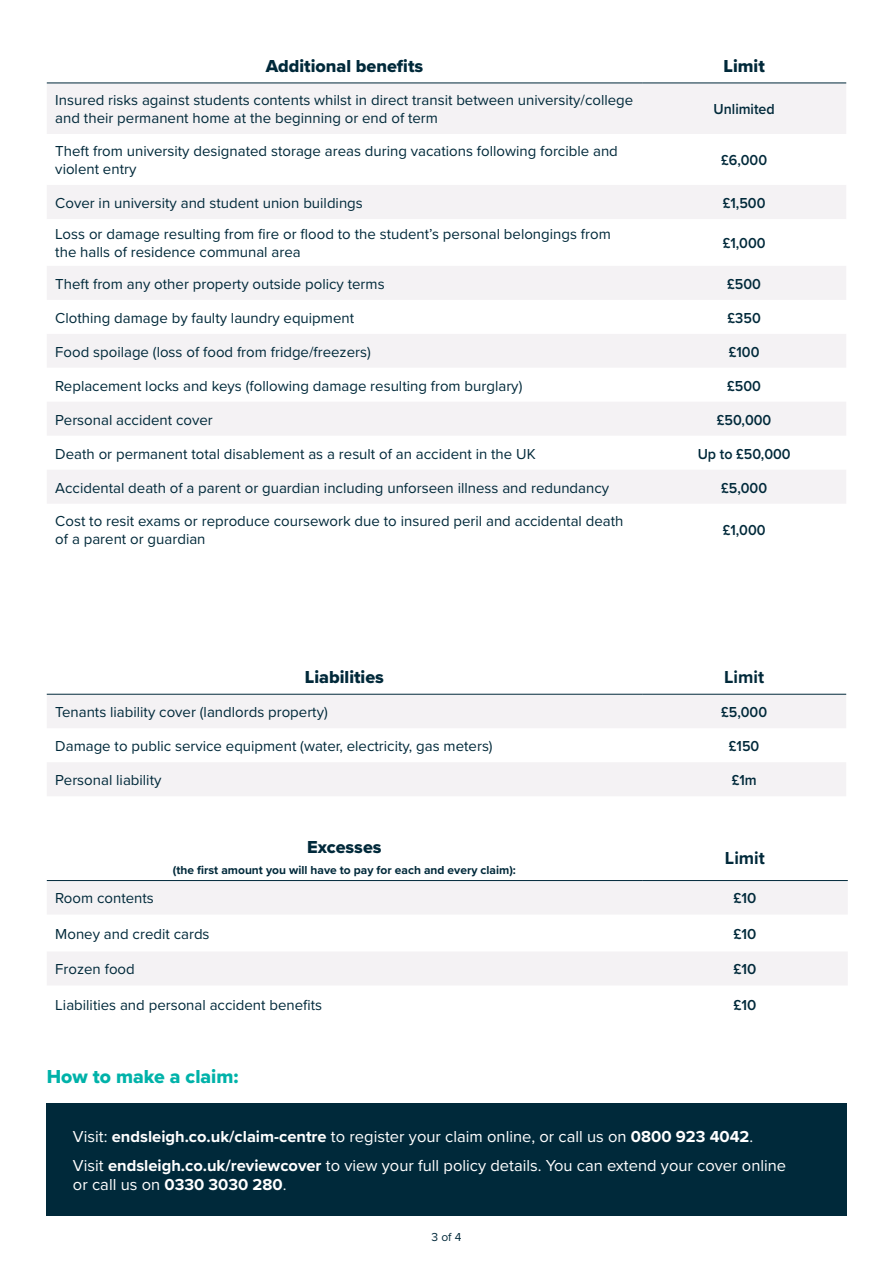
<style>
.page{position:relative;width:893px;height:1263px;background:#fff}
.page>*{position:absolute;margin:0;border:0;box-sizing:border-box;transform-origin:0 0}
.t1{font:19.5px "Proxima Nova Extrabld";color:#00b2a9}
.Table_-_Header{font:18px "Proxima Nova Extrabld";color:#00293a}
.Table_-_Header-2{font:700 18px "Proxima Nova";color:#00293a}
.t2{font:16.5px/19.8px "Proxima Nova";color:#fff}
.Table_-_content{font:15px/18px "Proxima Nova";color:#00293a}
.Table_-_Cost_coloumn{font:600 15px "Proxima Nova";color:#00293a;scale:.95 1}
.Table_-_Cost_coloumn-2{font:600 15px "Proxima Nova";color:#00293a}
.Table_-_Header-3{font:700 12px "Proxima Nova";color:#00293a}
.t3{font:12px "Proxima Nova";color:#00293a}
.s1{font-weight:700}
</style>
<div class="page">
<svg style="left:47px;top:84px;width:799px;height:419px;fill:#f4f2f4"></svg>
<hr style="left:47px;top:83px;width:595px;height:1px;background:#00293a">
<hr style="left:642px;top:83px;width:204px;height:1px;background:#00293a">
<svg style="left:47px;top:695px;width:799px;height:101px;fill:#f4f2f4"></svg>
<hr style="left:47px;top:694px;width:595px;height:1px;background:#00293a">
<hr style="left:642px;top:694px;width:204px;height:1px;background:#00293a">
<svg style="left:47px;top:881px;width:801px;height:104px;fill:#f4f2f4"></svg>
<hr style="left:47px;top:880px;width:595px;height:1px;background:#00293a">
<hr style="left:642px;top:880px;width:206px;height:1px;background:#00293a">
<div style="left:46px;top:1103px;width:800px;height:113px;background:#00293a"></div>
<p class="Table_-_Header" style="left:266px;top:53px;width:159px">Additional benefits</p>
<p class="Table_-_Header" style="left:723px;top:53px;width:43px">Limit</p>
<p class="Table_-_content" style="left:55px;top:91px;width:579px">Insured risks against students contents whilst in direct transit between university/college and their permanent home at the beginning or end of term</p>
<p class="Table_-_Cost_coloumn" style="left:714px;top:98px;width:66px">Unlimited</p>
<p class="Table_-_content" style="left:55px;top:142px;width:564px">Theft from university designated storage areas during vacations following forcible and violent entry</p>
<p class="Table_-_Cost_coloumn" style="left:721px;top:149px;width:50px">£6,000</p>
<p class="Table_-_content" style="left:55px;top:193px;width:309px">Cover in university and student union buildings</p>
<p class="Table_-_Cost_coloumn" style="left:723px;top:192px;width:46px">£1,500</p>
<p class="Table_-_content" style="left:55px;top:225px;width:557px">Loss or damage resulting from fire or flood to the student’s personal belongings from the halls of residence communal area</p>
<p class="Table_-_Cost_coloumn" style="left:723px;top:232px;width:47px">£1,000</p>
<p class="Table_-_content" style="left:55px;top:274px;width:331px">Theft from any other property outside policy terms</p>
<p class="Table_-_Cost_coloumn" style="left:727px;top:273px;width:37px">£500</p>
<p class="Table_-_content" style="left:55px;top:308px;width:300px">Clothing damage by faulty laundry equipment</p>
<p class="Table_-_Cost_coloumn" style="left:728px;top:307px;width:36px">£350</p>
<p class="Table_-_content" style="left:55px;top:342px;width:317px">Food spoilage (loss of food from fridge/freezers)</p>
<p class="Table_-_Cost_coloumn" style="left:729px;top:340px;width:34px">£100</p>
<p class="Table_-_content" style="left:55px;top:376px;width:469px">Replacement locks and keys (following damage resulting from burglary)</p>
<p class="Table_-_Cost_coloumn" style="left:727px;top:374px;width:37px">£500</p>
<p class="Table_-_content" style="left:55px;top:410px;width:159px">Personal accident cover</p>
<p class="Table_-_Cost_coloumn" style="left:717px;top:408px;width:59px">£50,000</p>
<p class="Table_-_content" style="left:55px;top:444px;width:482px">Death or permanent total disablement as a result of an accident in the UK</p>
<p class="Table_-_Cost_coloumn" style="left:698px;top:442px;width:99px">Up to £50,000</p>
<p class="Table_-_content" style="left:55px;top:478px;width:555px">Accidental death of a parent or guardian including unforseen illness and redundancy</p>
<p class="Table_-_Cost_coloumn" style="left:721px;top:476px;width:50px">£5,000</p>
<p class="Table_-_content" style="left:55px;top:511px;width:570px">Cost to resit exams or reproduce coursework due to insured peril and accidental death of a parent or guardian</p>
<p class="Table_-_Cost_coloumn" style="left:723px;top:519px;width:47px">£1,000</p>
<p class="Table_-_Header" style="left:305px;top:664px;width:81px">Liabilities</p>
<p class="Table_-_Header-2" style="left:724px;top:664px;width:41px">Limit</p>
<p class="Table_-_content" style="left:55px;top:702px;width:274px">Tenants liability cover (landlords property)</p>
<p class="Table_-_Cost_coloumn" style="left:721px;top:701px;width:50px">£5,000</p>
<p class="Table_-_content" style="left:55px;top:736px;width:439px">Damage to public service equipment (water, electricity, gas meters)</p>
<p class="Table_-_Cost_coloumn" style="left:729px;top:735px;width:33px">£150</p>
<p class="Table_-_content" style="left:55px;top:770px;width:108px">Personal liability</p>
<p class="Table_-_Cost_coloumn" style="left:732px;top:769px;width:28px">£1m</p>
<p class="Table_-_Header" style="left:307px;top:834px;width:76px">Excesses</p>
<p class="Table_-_Header-3" style="left:173px;top:861px;width:344px">(the first amount you will have to pay for each and every claim):</p>
<p class="Table_-_Header-2" style="left:725px;top:844px;width:41px">Limit</p>
<p class="Table_-_content" style="left:55px;top:889px;width:100px">Room contents</p>
<p class="Table_-_Cost_coloumn-2" style="left:733px;top:887px;width:24px">£10</p>
<p class="Table_-_content" style="left:55px;top:924px;width:156px">Money and credit cards</p>
<p class="Table_-_Cost_coloumn-2" style="left:733px;top:923px;width:24px">£10</p>
<p class="Table_-_content" style="left:55px;top:960px;width:81px">Frozen food</p>
<p class="Table_-_Cost_coloumn-2" style="left:733px;top:958px;width:24px">£10</p>
<p class="Table_-_content" style="left:55px;top:995px;width:268px">Liabilities and personal accident benefits</p>
<p class="Table_-_Cost_coloumn-2" style="left:733px;top:993px;width:24px">£10</p>
<p class="t1" style="left:47px;top:1062px;width:193px">How to make a claim:</p>
<p class="t2" style="left:73px;top:1126px;width:682px">Visit: <span class="s1">endsleigh.co.uk/claim-centre</span> to register your claim online, or call us on <span class="s1">0800 923 4042</span>.</p>
<p class="t2" style="left:73px;top:1154px;width:715px">Visit <span class="s1">endsleigh.co.uk/reviewcover</span> to view your full policy details. You can extend your cover online or call us on <span class="s1">0330 3030 280</span>.</p>
<p class="t3" style="left:432px;top:1227px;width:31px">3 of 4</p>
</div>
